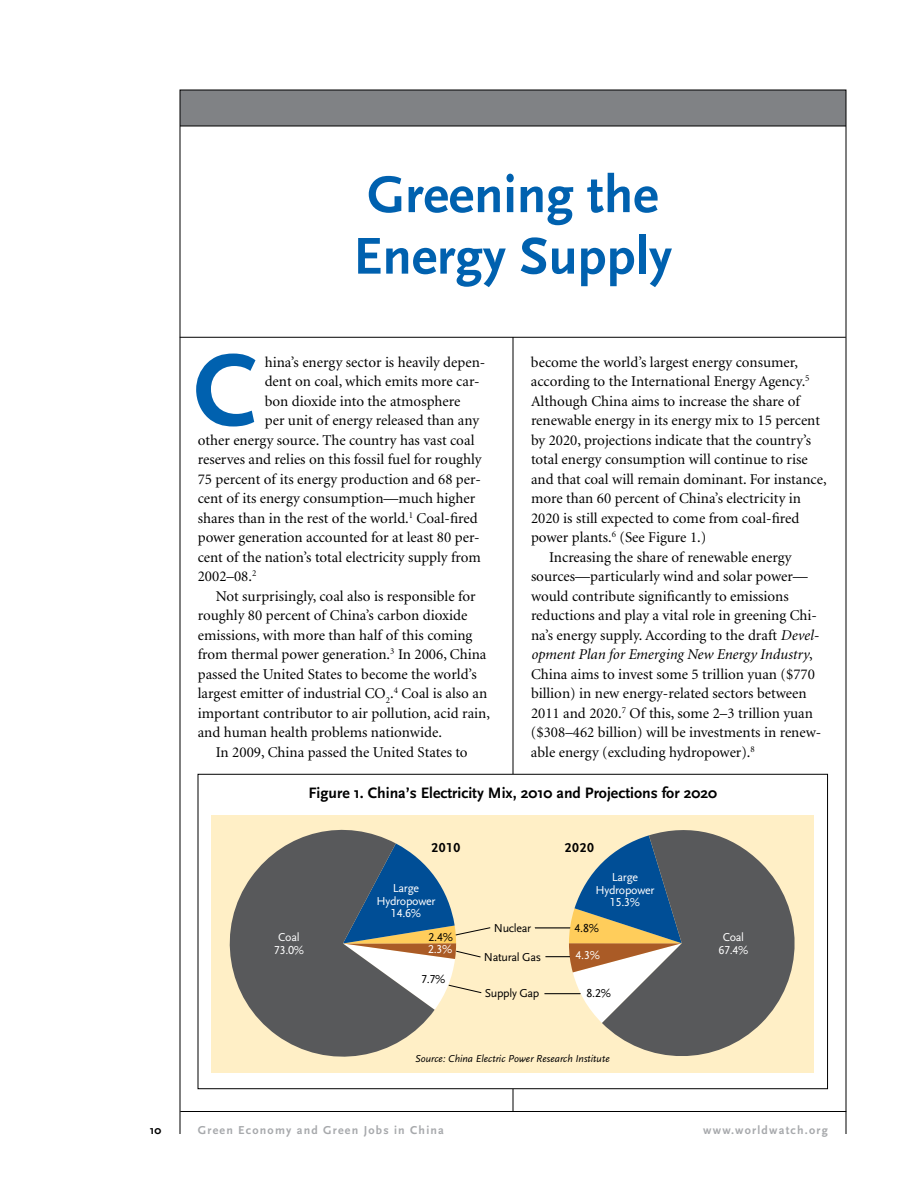
<style>
.page{position:relative;width:918px;height:1188px;background:#fff}
.page>*{position:absolute;margin:0;border:0;box-sizing:border-box;transform-origin:0 0}
.t1{font:700 106.5px "Scala Sans";color:#0061af}
.t2{font:700 54px/61.5px "Scala Sans";color:#0061af}
.t3{font:700 15.75px "Scala Sans";color:#000}
.t4{font:15px "Minion";color:#000}
.t5{font:italic 15px "Minion";color:#000}
.t6{font:700 13.5px "Scala Sans Figures";letter-spacing:.05em;color:#000}
.t7{font:700 12px "Scala Sans";letter-spacing:.1em;color:#a7a9ac}
.t8{font:12px/12.8px "Scala Sans";letter-spacing:-.025em;color:#fff;text-align:center}
.t9{font:12px "Scala Sans Caps";letter-spacing:-.025em;color:#fff}
.t10{font:12px "Scala Sans";letter-spacing:-.025em;color:#000}
.t11{font:12px "Scala Sans Caps";color:#000}
.t12{font:700 12px "Scala Sans";color:#000}
.t13{font:italic 10.5px "Scala Sans";color:#000}
.s1{font-style:italic}
.s2{font-style:normal}
.s3{font-family:"Scala Sans"}
</style>
<div class="page">
<div style="left:180px;top:90px;width:666px;height:36px;background:#808285"></div>
<hr style="left:180px;top:126px;width:666px;height:1px;background:#000">
<hr style="left:513px;top:337px;width:1px;height:775px;background:#000">
<hr style="left:180px;top:1111px;width:666px;height:1px;background:#000">
<hr style="left:180px;top:337px;width:666px;height:1px;background:#000">
<div style="left:198px;top:774px;width:630px;height:315px;background:#fff"></div>
<div style="left:211px;top:815px;width:603px;height:258px;background:#ffefc6"></div>
<svg style="left:229px;top:829px;width:206px;height:228px;fill:#58595b"></svg>
<svg style="left:602px;top:830px;width:193px;height:226px;fill:#58595b"></svg>
<hr style="left:535px;top:928px;width:35px;height:1px;background:#000">
<svg style="left:343px;top:843px;width:148px;height:167px"></svg>
<svg style="left:545px;top:835px;width:137px;height:188px"></svg>
<hr style="left:544px;top:993px;width:36px;height:1px;background:#000">
<h2 class="t2" style="left:353px;top:165px;width:320px">Greening the<br>Energy Supply</h2>
<h1 class="t1" style="left:194px;top:333px;width:66px">C</h1>
<p class="t4" style="left:265px;top:355px;width:222px">hina’s energy sector is heavily depen-</p>
<p class="t4" style="left:265px;top:374px;width:216px">dent on coal, which emits more car-</p>
<p class="t4" style="left:265px;top:394px;width:197px">bon dioxide into the atmosphere</p>
<p class="t4" style="left:265px;top:413px;width:216px">per unit of energy released than any</p>
<p class="t4" style="left:198px;top:433px;width:278px">other energy source. The country has vast coal</p>
<p class="t4" style="left:198px;top:452px;width:285px">reserves and relies on this fossil fuel for roughly</p>
<p class="t4" style="left:198px;top:472px;width:285px">75 percent of its energy production and 68 per-</p>
<p class="t4" style="left:198px;top:491px;width:279px">cent of its energy consumption—much higher</p>
<p class="t4" style="left:198px;top:511px;width:282px">shares than in the rest of the world.<sup>1</sup> Coal-fired</p>
<p class="t4" style="left:198px;top:530px;width:283px">power generation accounted for at least 80 per-</p>
<p class="t4" style="left:198px;top:550px;width:285px">cent of the nation’s total electricity supply from</p>
<p class="t4" style="left:198px;top:569px;width:60px">2002–08.<sup>2</sup></p>
<p class="t4" style="left:216px;top:589px;width:262px">Not surprisingly, coal also is responsible for</p>
<p class="t4" style="left:198px;top:608px;width:271px">roughly 80 percent of China’s carbon dioxide</p>
<p class="t4" style="left:198px;top:628px;width:276px">emissions, with more than half of this coming</p>
<p class="t4" style="left:198px;top:647px;width:290px">from thermal power generation.<sup>3</sup> In 2006, China</p>
<p class="t4" style="left:198px;top:667px;width:281px">passed the United States to become the world’s</p>
<p class="t4" style="left:198px;top:686px;width:291px">largest emitter of industrial CO<sub>2</sub>.<sup>4</sup> Coal is also an</p>
<p class="t4" style="left:198px;top:706px;width:294px">important contributor to air pollution, acid rain,</p>
<p class="t4" style="left:198px;top:725px;width:246px">and human health problems nationwide.</p>
<p class="t4" style="left:216px;top:745px;width:253px">In 2009, China passed the United States to</p>
<p class="t4" style="left:531px;top:355px;width:269px">become the world’s largest energy consumer,</p>
<p class="t4" style="left:531px;top:374px;width:280px">according to the International Energy Agency.<sup>5</sup></p>
<p class="t4" style="left:531px;top:394px;width:270px">Although China aims to increase the share of</p>
<p class="t4" style="left:531px;top:413px;width:291px">renewable energy in its energy mix to 15 percent</p>
<p class="t4" style="left:531px;top:433px;width:282px">by 2020, projections indicate that the country’s</p>
<p class="t4" style="left:531px;top:452px;width:278px">total energy consumption will continue to rise</p>
<p class="t4" style="left:531px;top:472px;width:297px">and that coal will remain dominant. For instance,</p>
<p class="t4" style="left:531px;top:491px;width:272px">more than 60 percent of China’s electricity in</p>
<p class="t4" style="left:531px;top:511px;width:270px">2020 is still expected to come from coal-fired</p>
<p class="t4" style="left:531px;top:530px;width:177px">power plants.<sup>6</sup> (See Figure 1.)</p>
<p class="t4" style="left:549px;top:550px;width:244px">Increasing the share of renewable energy</p>
<p class="t4" style="left:531px;top:569px;width:278px">sources—particularly wind and solar power—</p>
<p class="t4" style="left:531px;top:589px;width:259px">would contribute significantly to emissions</p>
<p class="t4" style="left:531px;top:608px;width:288px">reductions and play a vital role in greening Chi-</p>
<p class="t4" style="left:531px;top:628px;width:289px">na’s energy supply. According to the draft <span class="s1">Devel-</span></p>
<p class="t5" style="left:531px;top:647px;width:283px">opment Plan for Emerging New Energy Industry<span class="s2">,</span></p>
<p class="t4" style="left:531px;top:667px;width:285px">China aims to invest some 5 trillion yuan ($770</p>
<p class="t4" style="left:531px;top:686px;width:277px">billion) in new energy-related sectors between</p>
<p class="t4" style="left:531px;top:706px;width:283px">2011 and 2020.<sup>7</sup> Of this, some 2–3 trillion yuan</p>
<p class="t4" style="left:531px;top:725px;width:292px">($308–462 billion) will be investments in renew-</p>
<p class="t4" style="left:531px;top:745px;width:225px">able energy (excluding hydropower).<sup>8</sup></p>
<p class="t3" style="left:308px;top:784px;width:410px">Figure 1. China’s Electricity Mix, 2010 and Projections for 2020</p>
<p class="t6" style="left:431px;top:842px;width:31px">2010</p>
<p class="t6" style="left:565px;top:842px;width:31px">2020</p>
<p class="t8" style="left:278px;top:931px;width:23px">Coal</p>
<p class="t9" style="left:274px;top:943px;width:32px">73.0<span class="s3">%</span></p>
<p class="t8" style="left:377px;top:882px;width:60px">Large<br>Hydropower</p>
<p class="t9" style="left:391px;top:907px;width:31px">14.6<span class="s3">%</span></p>
<p class="t11" style="left:429px;top:930px;width:26px">2.4<span class="s3">%</span></p>
<p class="t11" style="left:421px;top:972px;width:26px">7.7<span class="s3">%</span></p>
<p class="t9" style="left:428px;top:943px;width:26px">2.3<span class="s3">%</span></p>
<p class="t10" style="left:494px;top:921px;width:39px">Nuclear</p>
<p class="t10" style="left:484px;top:950px;width:59px">Natural Gas</p>
<p class="t10" style="left:485px;top:987px;width:56px">Supply Gap</p>
<p class="t8" style="left:596px;top:871px;width:60px">Large<br>Hydropower</p>
<p class="t9" style="left:610px;top:896px;width:31px">15.3<span class="s3">%</span></p>
<p class="t11" style="left:575px;top:921px;width:26px">4.8<span class="s3">%</span></p>
<p class="t9" style="left:576px;top:949px;width:26px">4.3<span class="s3">%</span></p>
<p class="t11" style="left:587px;top:986px;width:26px">8.2<span class="s3">%</span></p>
<p class="t13" style="left:415px;top:1053px;width:196px">Source: China Electric Power Research Institute</p>
<p class="t8" style="left:723px;top:931px;width:23px">Coal</p>
<p class="t9" style="left:718px;top:943px;width:32px">67.4<span class="s3">%</span></p>
<p class="t12" style="left:150px;top:1124px;width:13px">10</p>
<p class="t7" style="left:198px;top:1124px;width:248px">Green Economy and Green Jobs in China</p>
<p class="t7" style="left:703px;top:1124px;width:126px">www.worldwatch.org</p>
</div>
